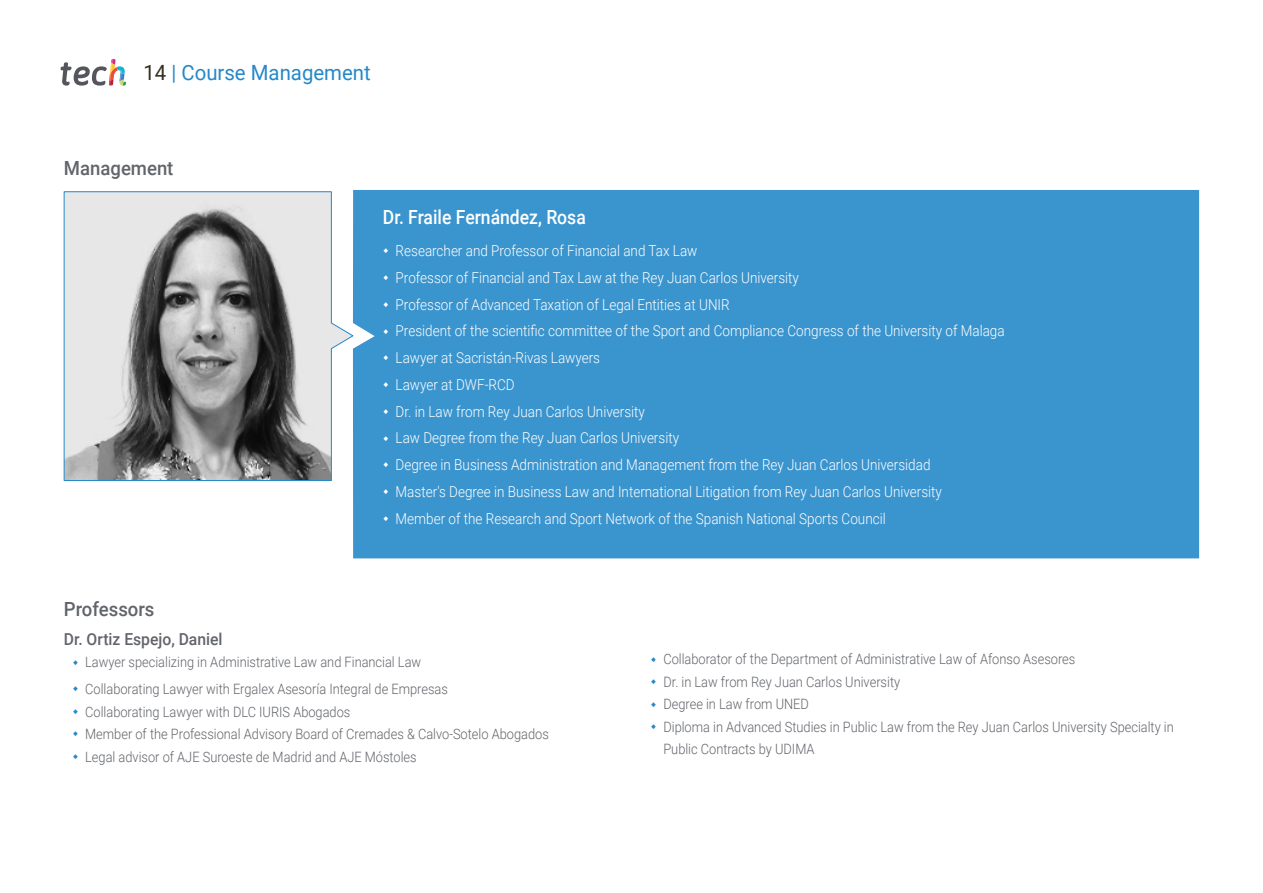
<style>
.page{position:relative;width:1263px;height:893px;background:#fff}
.page>*{position:absolute;margin:0;border:0;box-sizing:border-box;transform-origin:0 0}
.t1{font:21px "Roboto";color:#2488c9}
.t2{font:500 19.5px "Roboto";color:#fff;scale:.9 1}
.t3{font:500 19.5px "Roboto";color:#61646a;scale:.95 1}
.t4{font:500 16.5px "Roboto";color:#61646a;scale:.95 1}
.t5{font:300 15px/26.7px "Roboto";color:#fff;scale:.9 1}
.t6{font:300 14.25px/22.5px "Roboto";color:#61646a;scale:.9 1}
.s1{color:#312e20}
</style>
<div class="page">
<svg style="left:61px;top:59px;width:65px;height:27px"></svg>
<div style="left:353px;top:190px;width:846px;height:368px;background:#3a94ce"></div>
<svg style="left:64px;top:191px;width:290px;height:290px;background:#a9abac"></svg>
<svg style="left:384px;top:248px;width:4px;height:5px"></svg>
<svg style="left:384px;top:275px;width:4px;height:5px"></svg>
<svg style="left:384px;top:302px;width:4px;height:5px"></svg>
<svg style="left:384px;top:329px;width:4px;height:5px"></svg>
<svg style="left:384px;top:355px;width:4px;height:5px"></svg>
<svg style="left:384px;top:382px;width:4px;height:5px"></svg>
<svg style="left:384px;top:409px;width:4px;height:5px"></svg>
<svg style="left:384px;top:436px;width:4px;height:5px"></svg>
<svg style="left:384px;top:462px;width:4px;height:5px"></svg>
<svg style="left:384px;top:489px;width:4px;height:5px"></svg>
<svg style="left:384px;top:516px;width:4px;height:5px"></svg>
<h1 class="t1" style="left:144px;top:57px;width:229px"><span class="s1">14</span> | Course Management</h1>
<h2 class="t3" style="left:64px;top:154px;width:117px">Management</h2>
<h2 class="t3" style="left:64px;top:595px;width:97px">Professors</h2>
<h2 class="t2" style="left:383px;top:204px;width:227px">Dr. Fraile Fernández, Rosa</h2>
<p class="t5" style="left:396px;top:237px;width:678px">Researcher and Professor of Financial and Tax Law<br>Professor of Financial and Tax Law at the Rey Juan Carlos University<br>Professor of Advanced Taxation of Legal Entities at UNIR<br>President of the scientific committee of the Sport and Compliance Congress of the University of Malaga Lawyer at Sacristán-Rivas Lawyers<br>Lawyer at DWF-RCD<br>Dr. in Law from Rey Juan Carlos University<br>Law Degree from the Rey Juan Carlos University<br>Degree in Business Administration and Management from the Rey Juan Carlos Universidad<br>Master's Degree in Business Law and International Litigation from Rey Juan Carlos University<br>Member of the Research and Sport Network of the Spanish National Sports Council</p>
<p class="t4" style="left:64px;top:627px;width:168px">Dr. Ortiz Espejo, Daniel</p>
<p class="t6" style="left:85px;top:648px;width:404px;line-height:26.7px">Lawyer specializing in Administrative Law and Financial Law<br>Collaborating Lawyer with Ergalex Asesoría Integral de Empresas</p>
<p class="t6" style="left:85px;top:700px;width:517px">Collaborating Lawyer with DLC IURIS Abogados<br>Member of the Professional Advisory Board of Cremades &amp; Calvo-Sotelo Abogados<br>Legal advisor of AJE Suroeste de Madrid and AJE Móstoles</p>
<p class="t6" style="left:663px;top:647px;width:569px">Collaborator of the Department of Administrative Law of Afonso Asesores<br>Dr. in Law from Rey Juan Carlos University<br>Degree in Law from UNED<br>Diploma in Advanced Studies in Public Law from the Rey Juan Carlos University Specialty in Public Contracts by UDIMA</p>
</div>
